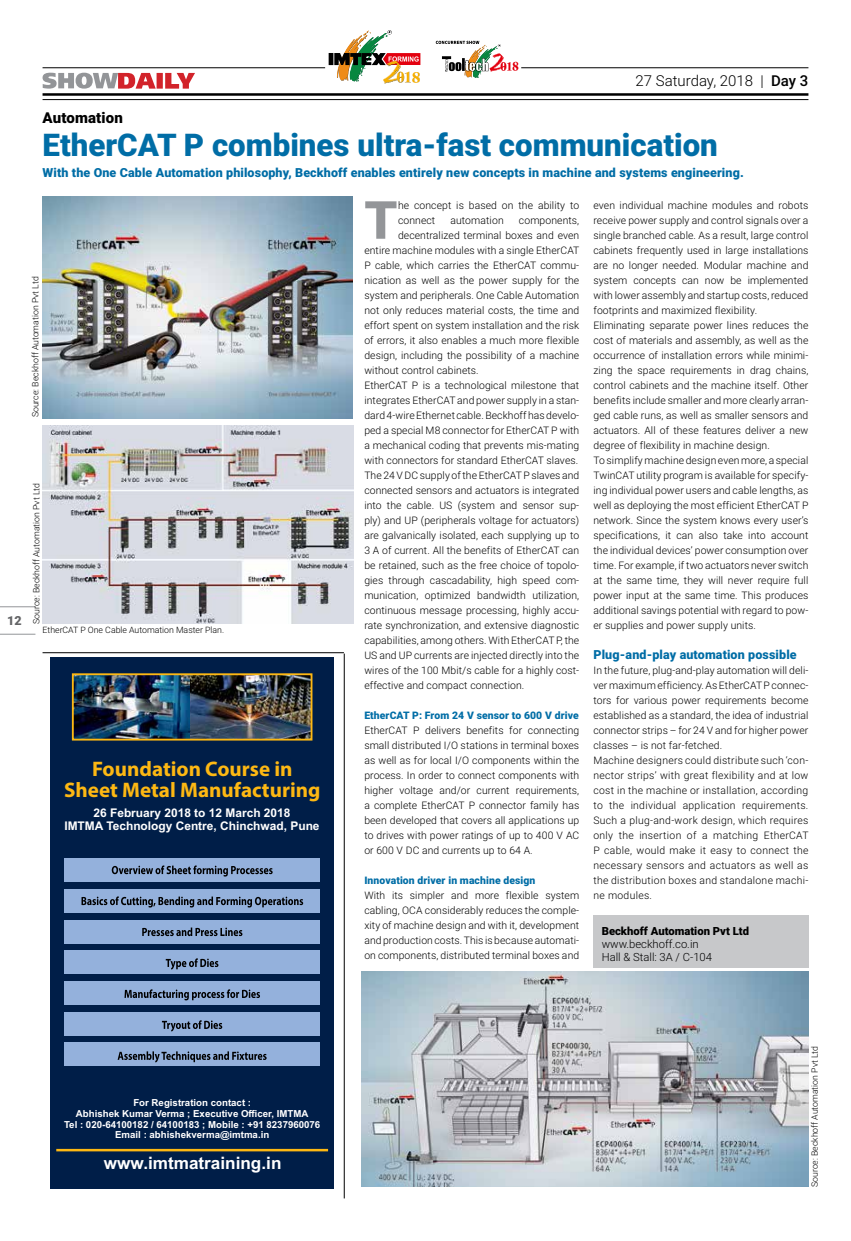
<style>
.page{position:relative;width:851px;height:1241px;background:#fff}
.page>*{position:absolute;margin:0;border:0;box-sizing:border-box;transform-origin:0 0}
.t1{font:900 52.62px "Roboto";color:#939598}
.t2{font:900 31.25px "Roboto";color:#006da6}
.t3{font:700 21.12px/20.9px "Myriad Pro";color:#fdb813;text-align:center}
.t4{font:700 17.12px "Arial";color:#fff}
.t5{font:300 15px "Roboto";color:#000}
.t6{font:900 15px "Roboto";letter-spacing:.01em;color:#000}
.t7{font:900 12.5px "Roboto";letter-spacing:.01em;color:#006da6}
.t8{font:900 12.5px "Roboto";color:#636466}
.t9{font:700 11.88px/13.4px "Arial";color:#fff;text-align:center}
.t10{font:300 11.25px/12.8px "Roboto";color:#000}
.t11{font:900 11.25px "Roboto";color:#000}
.t12{font:300 10.38px/15px "Roboto";letter-spacing:.01em;color:#000}
.t13{font:300 10.38px/15px "Roboto";letter-spacing:.03em;color:#000}
.t14{font:900 10.38px "Roboto";letter-spacing:.01em;color:#006da6}
.t15{font:700 9.62px/10.8px "Arial";color:#fff;text-align:center}
.t16{font:300 8.75px "Roboto";color:#000}
.s1{font-weight:500}
</style>
<div class="page">
<hr style="left:0;top:606px;width:35px;height:1px;background:#939598">
<hr style="left:0;top:633px;width:35px;height:1px;background:#939598">
<hr style="left:43px;top:93px;width:765px;height:3px;background:#000">
<svg style="left:43px;top:73px;width:152px;height:16px"></svg>
<hr style="left:521px;top:67px;width:287px;height:1px;background:#000">
<hr style="left:43px;top:67px;width:282px;height:1px;background:#000">
<svg style="left:328px;top:30px;width:92px;height:53px"></svg>
<svg style="left:435px;top:41px;width:83px;height:37px"></svg>
<div style="left:50px;top:656px;width:284px;height:532px;background:#001e48"></div>
<div style="left:64px;top:858px;width:256px;height:24px;background:#94b1dc"></div>
<div style="left:64px;top:889px;width:256px;height:23px;background:#94b1dc"></div>
<div style="left:64px;top:919px;width:256px;height:24px;background:#94b1dc"></div>
<div style="left:64px;top:950px;width:256px;height:23px;background:#94b1dc"></div>
<div style="left:64px;top:980px;width:256px;height:24px;background:#94b1dc"></div>
<div style="left:64px;top:1011px;width:256px;height:24px;background:#94b1dc"></div>
<div style="left:64px;top:1042px;width:256px;height:23px;background:#94b1dc"></div>
<svg style="left:81px;top:865px;width:222px;height:197px"></svg>
<hr style="left:56px;top:1148px;width:272px;height:3px;background:#fdb813">
<img style="left:190px;top:676px;width:119px;height:61px">
<img style="left:75px;top:676px;width:115px;height:61px">
<div style="left:72px;top:673px;width:240px;height:67px;border:2px solid #fdb813"></div>
<hr style="left:43px;top:99px;width:765px;height:1px;background:#000">
<hr style="left:43px;top:652px;width:301px;height:1px;background:#000">
<hr style="left:344px;top:653px;width:1px;height:545px;background:#000">
<img style="left:43px;top:197px;width:309px;height:221px">
<img style="left:361px;top:971px;width:447px;height:215px">
<img style="left:43px;top:425px;width:310px;height:198px">
<div style="left:593px;top:915px;width:215px;height:52px;background:#c7c8ca"></div>
<p class="t8" style="left:7px;top:612px;width:16px">12</p>
<h3 class="t5" style="left:635px;top:70px;width:174px">27 Saturday, 2018 | <span class="s1">Day 3</span></h3>
<h3 class="t6" style="left:43px;top:107px;width:82px">Automation</h3>
<h2 class="t2" style="left:43px;top:123px;width:676px">EtherCAT P combines ultra-fast communication</h2>
<p class="t7" style="left:43px;top:163px;width:702px">With the One Cable Automation philosophy, Beckhoff enables entirely new concepts in machine and systems engineering.</p>
<h1 class="t1" style="left:364px;top:183px;width:35px">T</h1>
<p class="t12" style="left:398px;top:197px;width:183px">he concept is based on the ability to connect</p>
<p class="t12" style="left:593px;top:197px;width:216px">even individual machine modules and robots receive power supply and control signals over a single branched cable. As a result, large control cabinets frequently used in large installations are no longer needed. Modular machine and system concepts can now be implemented with lower assembly and startup costs, reduced footprints and maximized flexibility.<br>Eliminating separate power lines reduces the cost of materials and assembly, as well as the occurrence of installation errors while minimi&shy;zing the space requirements in drag chains, control cabinets and the machine itself. Other benefits include smaller and more clearly arran&shy;ged cable runs, as well as smaller sensors and actuators. All of these features deliver a new degree of flexibility in machine design.<br>To simplify machine design even more, a special TwinCAT utility program is available for specify&shy;ing individual power users and cable lengths, as well as deploying the most efficient EtherCAT P network. Since the system knows every user’s specifications, it can also take into account the individual devices’ power consumption over time. For example, if two actuators never switch at the same time, they will never require full power input at the same time. This produces additional savings potential with regard to pow&shy;er supplies and power supply units.</p>
<p class="t7" style="left:593px;top:645px;width:205px">Plug-and-play automation possible</p>
<p class="t13" style="left:593px;top:662px;width:217px">In the future, plug-and-play automation will deli&shy;ver maximum efficiency. As EtherCAT P connec&shy;tors for various power requirements become established as a standard, the idea of industrial connector strips – for 24 V and for higher power classes – is not far-fetched.<br>Machine designers could distribute such ‘con&shy;nector strips’ with great flexibility and at low cost in the machine or installation, according to the individual application requirements.<br>Such a plug-and-work design, which requires only the insertion of a matching EtherCAT P cable, would make it easy to connect the necessary sensors and actuators as well as the distribution boxes and standalone machi&shy;ne modules.</p>
<p class="t11" style="left:601px;top:923px;width:149px">Beckhoff Automation Pvt Ltd</p>
<p class="t10" style="left:601px;top:937px;width:112px">www.beckhoff.co.in<br>Hall &amp; Stall: 3A / C-104</p>
<p class="t12" style="left:450px;top:212px;width:55px">automation</p>
<p class="t12" style="left:519px;top:212px;width:62px">components,</p>
<p class="t12" style="left:398px;top:227px;width:183px">decentralized terminal boxes and even</p>
<p class="t12" style="left:364px;top:242px;width:216px">entire machine modules with a single EtherCAT</p>
<p class="t12" style="left:364px;top:257px;width:216px">P cable, which carries the EtherCAT commu-</p>
<p class="t12" style="left:364px;top:272px;width:216px">nication as well as the power supply for the</p>
<p class="t12" style="left:364px;top:287px;width:216px">system and peripherals. One Cable Automation</p>
<p class="t12" style="left:364px;top:302px;width:216px">not only reduces material costs, the time and</p>
<p class="t12" style="left:364px;top:317px;width:216px">effort spent on system installation and the risk</p>
<p class="t12" style="left:364px;top:332px;width:216px">of errors, it also enables a much more flexible</p>
<p class="t12" style="left:364px;top:347px;width:216px">design, including the possibility of a machine</p>
<p class="t12" style="left:364px;top:362px;width:116px">without control cabinets.</p>
<p class="t12" style="left:364px;top:377px;width:216px">EtherCAT P is a technological milestone that</p>
<p class="t12" style="left:364px;top:392px;width:216px">integrates EtherCAT and power supply in a stan-</p>
<p class="t12" style="left:364px;top:407px;width:216px">dard 4-wire Ethernet cable. Beckhoff has develo-</p>
<p class="t12" style="left:364px;top:422px;width:216px">ped a special M8 connector for EtherCAT P with</p>
<p class="t12" style="left:364px;top:437px;width:216px">a mechanical coding that prevents mis-mating</p>
<p class="t12" style="left:364px;top:452px;width:215px">with connectors for standard EtherCAT slaves.</p>
<p class="t12" style="left:364px;top:467px;width:216px">The 24 V DC supply of the EtherCAT P slaves and</p>
<p class="t12" style="left:364px;top:482px;width:216px">connected sensors and actuators is integrated</p>
<p class="t12" style="left:364px;top:497px;width:216px">into the cable. US (system and sensor sup-</p>
<p class="t12" style="left:364px;top:512px;width:216px">ply) and UP (peripherals voltage for actuators)</p>
<p class="t12" style="left:364px;top:527px;width:216px">are galvanically isolated, each supplying up to</p>
<p class="t12" style="left:364px;top:542px;width:216px">3 A of current. All the benefits of EtherCAT can</p>
<p class="t12" style="left:364px;top:557px;width:216px">be retained, such as the free choice of topolo-</p>
<p class="t12" style="left:364px;top:572px;width:216px">gies through cascadability, high speed com-</p>
<p class="t12" style="left:364px;top:587px;width:216px">munication, optimized bandwidth utilization,</p>
<p class="t12" style="left:364px;top:602px;width:216px">continuous message processing, highly accu-</p>
<p class="t12" style="left:364px;top:617px;width:216px">rate synchronization, and extensive diagnostic</p>
<p class="t12" style="left:364px;top:632px;width:216px">capabilities, among others. With EtherCAT P, the</p>
<p class="t12" style="left:364px;top:647px;width:216px">US and UP currents are injected directly into the</p>
<p class="t12" style="left:364px;top:662px;width:216px">wires of the 100 Mbit/s cable for a highly cost-</p>
<p class="t12" style="left:364px;top:677px;width:161px">effective and compact connection.</p>
<p class="t14" style="left:364px;top:708px;width:216px">EtherCAT P: From 24 V sensor to 600 V drive</p>
<p class="t12" style="left:364px;top:722px;width:216px;text-align:justify">EtherCAT P delivers benefits for connecting small distributed I/O stations in terminal boxes as well as for local I/O components within the process. In order to connect components with higher voltage and/or current requirements, a complete EtherCAT P connector family has been developed that covers all applications up to drives with power ratings of up to 400 V AC or 600 V DC and currents up to 64 A.</p>
<p class="t14" style="left:364px;top:873px;width:173px">Innovation driver in machine design</p>
<p class="t12" style="left:364px;top:887px;width:216px;text-align:justify">With its simpler and more flexible system cabling, OCA considerably reduces the comple&shy;xity of machine design and with it, development and production costs. This is because automati&shy;on components, distributed terminal boxes and</p>
<p class="t16" style="left:29px;top:417px;width:142px;rotate:-90deg">Source: Beckhoff Automation Pvt Ltd</p>
<p class="t16" style="left:30px;top:624px;width:142px;rotate:-90deg">Source: Beckhoff Automation Pvt Ltd</p>
<p class="t16" style="left:43px;top:623px;width:183px">EtherCAT P One Cable Automation Master Plan.</p>
<h3 class="t3" style="left:64px;top:757px;width:258px">Foundation Course in<br>Sheet Metal Manufacturing</h3>
<p class="t9" style="left:64px;top:806px;width:257px">26 February 2018 to 12 March 2018<br>IMTMA Technology Centre, Chinchwad, Pune</p>
<p class="t15" style="left:64px;top:1097px;width:258px">For Registration contact :<br>Abhishek Kumar Verma ; Executive Officer, IMTMA<br>Tel : 020-64100182 / 64100183 ; Mobile : +91 8237960076<br>Email : abhishekverma@imtma.in</p>
<h3 class="t4" style="left:104px;top:1150px;width:179px">www.imtmatraining.in</h3>
<p class="t16" style="left:808px;top:1186px;width:142px;rotate:-90deg">Source: Beckhoff Automation Pvt Ltd</p>
</div>
